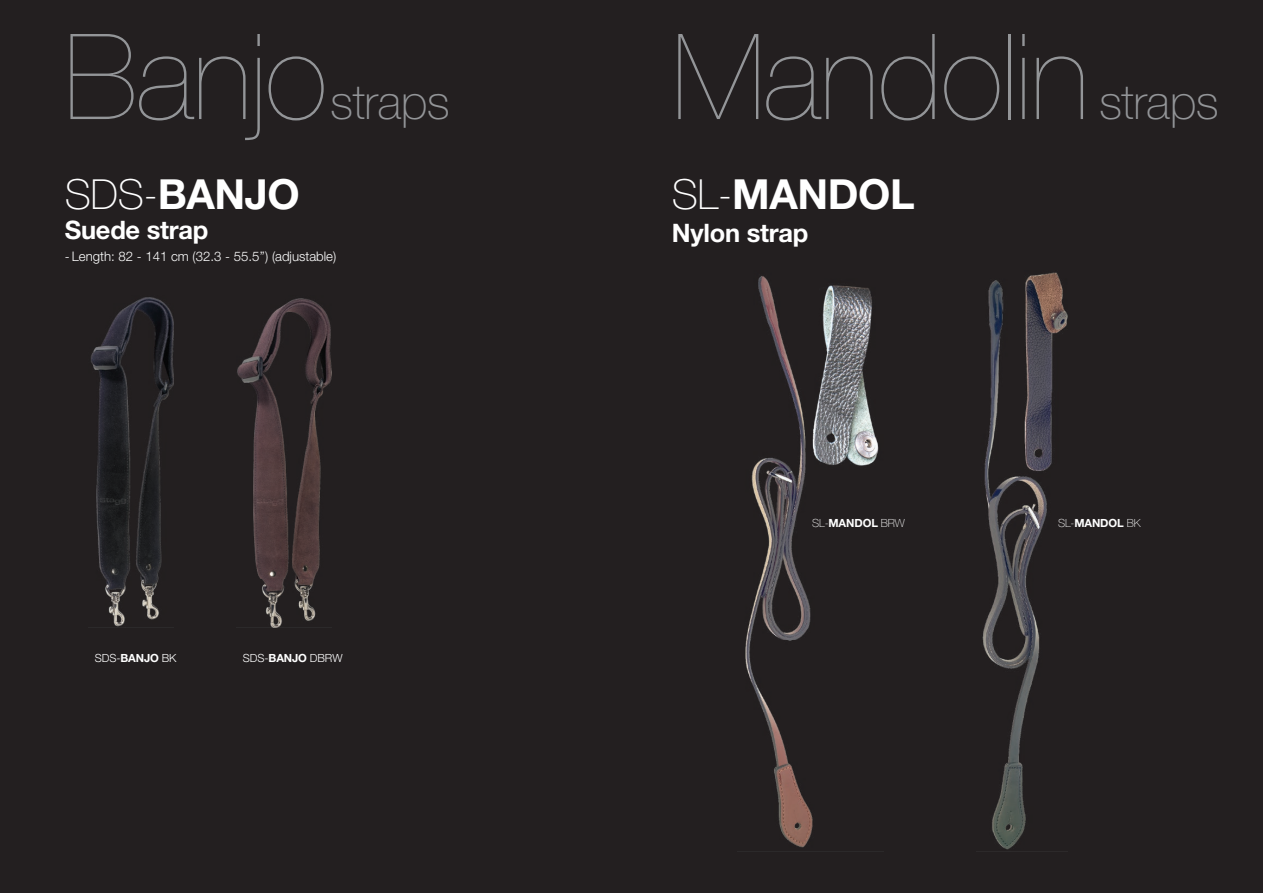
<style>
.page{position:relative;width:1263px;height:893px;background:#231f20}
.page>*{position:absolute;margin:0;border:0;box-sizing:border-box;transform-origin:0 0}
.t1{font:200 119.1px "Helvetica Neue LT Std";letter-spacing:-.01em;color:#939598}
.t2{font:100 47.85px "Helvetica Neue LT Std";letter-spacing:-.01em;color:#939598}
.t3{font:700 41.55px "Helvetica Neue LT Std";letter-spacing:-.01em;color:#fff}
.t4{font:700 25.5px "Helvetica Neue LT Std";letter-spacing:-.01em;color:#fff}
.t5{font:300 13.2px "Helvetica Neue LT Std";color:#fff}
.t6{font:300 11.25px "Helvetica Neue LT Std";letter-spacing:-.01em;color:#fff}
.t7{font:100 11.25px "Helvetica Neue LT Std";color:#fff}
.t8{font:700 11.25px "Helvetica Neue LT Std";letter-spacing:-.01em;color:#fff}
.s1{font-weight:100}
.s2{font-weight:700}
</style>
<div class="page">
<img style="left:982px;top:272px;width:85px;height:578px">
<img style="left:745px;top:276px;width:134px;height:572px">
<img style="left:91px;top:297px;width:83px;height:330px">
<img style="left:237px;top:298px;width:94px;height:329px">
<h1 class="t1" style="left:65px;top:8px;width:264px">Banjo</h1>
<h2 class="t2" style="left:330px;top:75px;width:121px">straps</h2>
<h3 class="t3" style="left:65px;top:169px;width:237px"><span class="s1">SDS-</span>BANJO</h3>
<h3 class="t4" style="left:65px;top:214px;width:145px">Suede strap</h3>
<p class="t5" style="left:65px;top:249px;width:273px">- Length: 82 - 141 cm (32.3 - 55.5’’) (adjustable)</p>
<p class="t6" style="left:95px;top:651px;width:83px">SDS-<span class="s2">BANJO</span> BK</p>
<p class="t6" style="left:243px;top:651px;width:101px">SDS-<span class="s2">BANJO</span> DBRW</p>
<h1 class="t1" style="left:672px;top:8px;width:419px">Mandolin</h1>
<h2 class="t2" style="left:1099px;top:75px;width:121px">straps</h2>
<h3 class="t3" style="left:672px;top:169px;width:244px"><span class="s1">SL-</span>MANDOL</h3>
<h3 class="t4" style="left:672px;top:217px;width:138px">Nylon strap</h3>
<p class="t7" style="left:812px;top:516px;width:94px">SL-<span class="s2">MANDOL</span> BRW</p>
<p class="t8" style="left:1058px;top:516px;width:84px"><span class="s1">SL-</span>MANDOL <span class="s1">BK</span></p>
</div>
